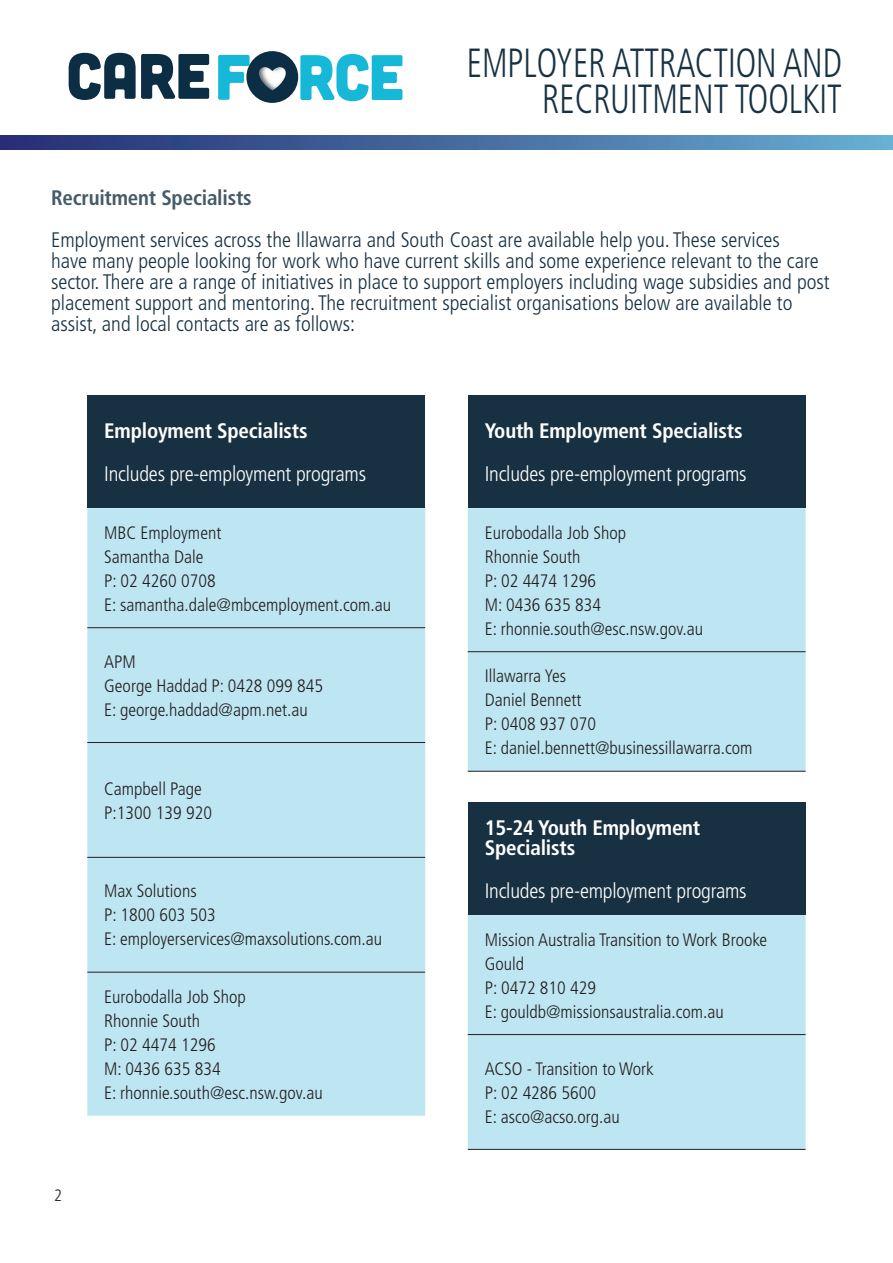
<style>
.page{position:relative;width:893px;height:1263px;background:#fff}
.page>*{position:absolute;margin:0;border:0;box-sizing:border-box;transform-origin:0 0}
.t1{font:64.05px "Cubano";color:#16b8d7}
.t2{font:300 condensed 40.65px/36px "Frutiger";color:#183142;text-align:right;scale:.85 1}
.t3{font:300 condensed 21px/21px "Frutiger";color:#183142}
.t4{font:300 condensed 21px "Frutiger";letter-spacing:-.01em;color:#fff}
.t5{font:700 condensed 21px/19.5px "Frutiger";letter-spacing:-.01em;color:#fff}
.t6{font:700 condensed 21px "Frutiger";letter-spacing:-.01em;color:#465a68}
.t7{font:300 condensed 18px/24px "Frutiger";color:#231f20}
.t8{font:300 condensed 16.5px "Frutiger";color:#231f20}
</style>
<div class="page">
<svg style="left:300px;top:54px;width:102px;height:47px"></svg>
<svg style="left:69px;top:53px;width:140px;height:47px"></svg>
<div style="left:246px;top:51px;width:52px;height:52px;background:#0b2e45;border-radius:50%"></div>
<img style="left:259px;top:67px;width:27px;height:23px">
<svg style="left:0;top:136px;width:893px;height:13px;background:#456ba0"></svg>
<div style="left:87px;top:395px;width:338px;height:113px;background:#183142"></div>
<div style="left:87px;top:508px;width:338px;height:608px;background:#bee6f2"></div>
<hr style="left:87px;top:627px;width:338px;height:1px;background:#231f20">
<hr style="left:87px;top:742px;width:338px;height:1px;background:#231f20">
<hr style="left:87px;top:857px;width:338px;height:1px;background:#231f20">
<hr style="left:87px;top:972px;width:338px;height:1px;background:#231f20">
<div style="left:468px;top:395px;width:338px;height:113px;background:#183142"></div>
<div style="left:468px;top:508px;width:338px;height:263px;background:#bee6f2"></div>
<hr style="left:468px;top:651px;width:338px;height:1px;background:#231f20">
<hr style="left:468px;top:771px;width:338px;height:1px;background:#231f20">
<div style="left:468px;top:802px;width:338px;height:113px;background:#183142"></div>
<div style="left:468px;top:915px;width:338px;height:234px;background:#bee6f2"></div>
<hr style="left:468px;top:1034px;width:338px;height:1px;background:#231f20">
<hr style="left:468px;top:1149px;width:338px;height:1px;background:#231f20">
<h1 class="t1" style="left:215px;top:36px;width:37px">F</h1>
<h2 class="t2" style="left:467px;top:45px;width:443px">EMPLOYER ATTRACTION AND<br>RECRUITMENT TOOLKIT</h2>
<p class="t6" style="left:51px;top:185px;width:202px">Recruitment Specialists</p>
<p class="t3" style="left:51px;top:230px;width:780px">Employment services across the Illawarra and South Coast are available help you. These services<br>have many people looking for work who have current skills and some experience relevant to the care sector. There are a range of initiatives in place to support employers including wage subsidies and post placement support and mentoring. The recruitment specialist organisations below are available to assist, and local contacts are as follows:</p>
<p class="t8" style="left:54px;top:1186px;width:9px">2</p>
<p class="t5" style="left:104px;top:421px;width:205px">Employment Specialists</p>
<p class="t4" style="left:104px;top:462px;width:263px">Includes pre-employment programs</p>
<p class="t7" style="left:104px;top:521px;width:288px">MBC Employment<br>Samantha Dale<br>P: 02 4260 0708<br>E: samantha.dale@mbcemployment.com.au</p>
<p class="t7" style="left:104px;top:650px;width:220px">APM<br>George Haddad P: 0428 099 845<br>E: george.haddad@apm.net.au</p>
<p class="t7" style="left:104px;top:777px;width:109px">Campbell Page<br>P:1300 139 920</p>
<p class="t7" style="left:104px;top:879px;width:279px">Max Solutions<br>P: 1800 603 503<br>E: employerservices@maxsolutions.com.au</p>
<p class="t7" style="left:104px;top:985px;width:220px">Eurobodalla Job Shop<br>Rhonnie South<br>P: 02 4474 1296<br>M: 0436 635 834<br>E: rhonnie.south@esc.nsw.gov.au</p>
<p class="t5" style="left:485px;top:421px;width:259px">Youth Employment Specialists</p>
<p class="t4" style="left:485px;top:462px;width:263px">Includes pre-employment programs</p>
<p class="t7" style="left:485px;top:521px;width:220px">Eurobodalla Job Shop<br>Rhonnie South<br>P: 02 4474 1296<br>M: 0436 635 834<br>E: rhonnie.south@esc.nsw.gov.au</p>
<p class="t7" style="left:485px;top:664px;width:269px">Illawarra Yes<br>Daniel Bennett<br>P: 0408 937 070<br>E: daniel.bennett@businessillawarra.com</p>
<p class="t5" style="left:485px;top:818px;width:217px">15-24 Youth Employment<br>Specialists</p>
<p class="t4" style="left:485px;top:879px;width:263px">Includes pre-employment programs</p>
<p class="t7" style="left:485px;top:927px;width:284px">Mission Australia Transition to Work Brooke<br>Gould<br>P: 0472 810 429<br>E: gouldb@missionsaustralia.com.au</p>
<p class="t7" style="left:485px;top:1057px;width:171px">ACSO - Transition to Work<br>P: 02 4286 5600<br>E: asco@acso.org.au</p>
</div>
